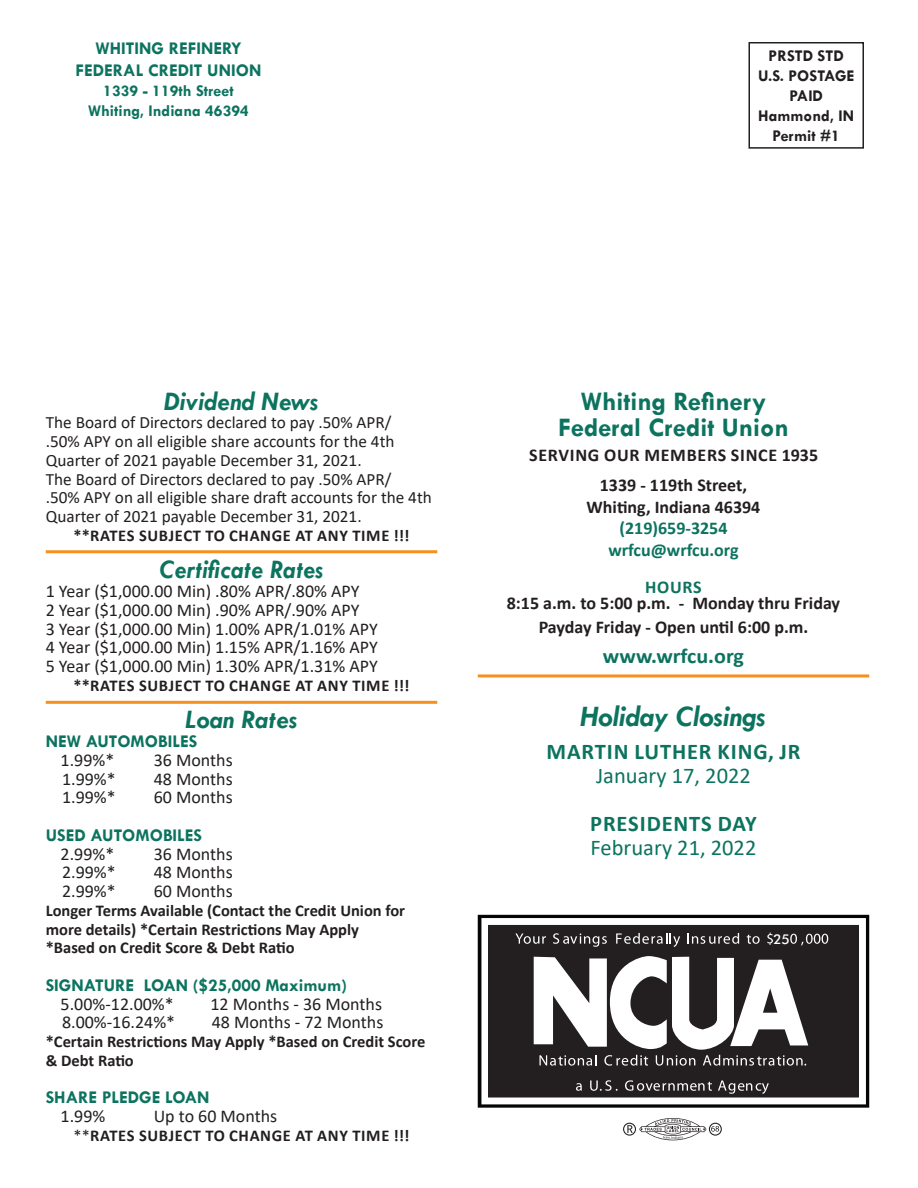
<style>
.page{position:relative;width:918px;height:1188px;background:#fff}
.page>*{position:absolute;margin:0;border:0;box-sizing:border-box;transform-origin:0 0}
.t1{font:italic 700 30px "Tw Cen";color:#0c735f}
.t2{font:700 27px "Tw Cen";color:#0c735f}
.t3{font:italic 700 27px "Tw Cen";color:#0c735f}
.t4{font:italic 700 27px "Tw Cen";color:#0c735f;scale:.95 1}
.t5{font:700 22.5px "Calibri";letter-spacing:.04em;color:#0c735f}
.t6{font:22.5px "Calibri";color:#0c735f}
.t7{font:700 21px "Calibri";color:#0c735f;scale:1.05 1}
.t8{font:18px "Calibri";color:#231f20}
.t9{font:700 18px "Tw Cen";color:#0c735f}
.t10{font:700 18px "Calibri";color:#231f20}
.t11{font:700 18px "Calibri";color:#0c735f}
.t12{font:700 18px "Calibri";letter-spacing:.04em;color:#231f20}
.t13{font:17.25px/18.8px "Calibri";color:#231f20}
.t14{font:700 16.5px/18.8px "Calibri";color:#231f20}
.t15{font:700 16.5px "Calibri";letter-spacing:.04em;color:#231f20}
.t16{font:700 16.5px "Tw Cen";color:#231f20}
.t17{font:700 16.5px "Tw Cen";color:#0c735f}
.t18{font:500 13.5px "Futura BT";color:#fff}
.s1{font-weight:400}
</style>
<div class="page">
<div style="left:748px;top:42px;width:116px;height:107px;border:2px solid #231f20"></div>
<hr style="left:478px;top:674px;width:391px;height:3px;background:#f6911e">
<svg style="left:478px;top:915px;width:391px;height:193px;fill:#231f20"></svg>
<svg style="left:576px;top:1083px;width:6px;height:8px"></svg>
<svg style="left:590px;top:1080px;width:28px;height:11px"></svg>
<svg style="left:625px;top:1080px;width:87px;height:11px"></svg>
<svg style="left:718px;top:1080px;width:51px;height:14px"></svg>
<svg style="left:515px;top:934px;width:31px;height:10px"></svg>
<svg style="left:553px;top:933px;width:54px;height:14px"></svg>
<svg style="left:616px;top:933px;width:64px;height:14px"></svg>
<svg style="left:687px;top:933px;width:52px;height:11px"></svg>
<svg style="left:747px;top:935px;width:13px;height:9px"></svg>
<svg style="left:767px;top:933px;width:6px;height:12px"></svg>
<svg style="left:790px;top:934px;width:38px;height:11px"></svg>
<svg style="left:534px;top:956px;width:274px;height:110px"></svg>
<svg style="left:623px;top:1118px;width:99px;height:22px"></svg>
<hr style="left:46px;top:550px;width:391px;height:3px;background:#f6911e">
<hr style="left:46px;top:701px;width:391px;height:3px;background:#f6911e">
<p class="t9" style="left:96px;top:38px;width:148px">WHITING REFINERY</p>
<p class="t9" style="left:76px;top:60px;width:187px">FEDERAL CREDIT UNION</p>
<p class="t17" style="left:103px;top:81px;width:132px">1339 - 119th Street</p>
<p class="t17" style="left:88px;top:100px;width:163px">Whiting, Indiana 46394</p>
<p class="t16" style="left:769px;top:46px;width:77px">PRSTD STD</p>
<p class="t16" style="left:758px;top:66px;width:98px">U.S. POSTAGE</p>
<p class="t16" style="left:789px;top:86px;width:35px">PAID</p>
<p class="t16" style="left:758px;top:106px;width:97px">Hammond, IN</p>
<p class="t16" style="left:773px;top:125px;width:69px">Permit #1</p>
<p class="t3" style="left:164px;top:385px;width:156px">Dividend News</p>
<p class="t13" style="left:46px;top:413px;width:347px">The Board of Directors declared to pay .50% APR/</p>
<p class="t13" style="left:46px;top:432px;width:350px">.50% APY on all eligible share accounts for the 4th</p>
<p class="t13" style="left:46px;top:450px;width:317px">Quarter of 2021 payable December 31, 2021.</p>
<p class="t13" style="left:46px;top:469px;width:347px">The Board of Directors declared to pay .50% APR/</p>
<p class="t13" style="left:46px;top:488px;width:388px">.50% APY on all eligible share draft accounts for the 4th<br>Quarter of 2021 payable December 31, 2021.</p>
<p class="t15" style="left:73px;top:524px;width:338px">**RATES SUBJECT TO CHANGE AT ANY TIME !!!</p>
<p class="t4" style="left:159px;top:554px;width:174px">Certificate Rates</p>
<p class="t8" style="left:46px;top:579px;width:315px">1 Year ($1,000.00 Min) .80% APR/.80% APY</p>
<p class="t8" style="left:46px;top:597px;width:315px">2 Year ($1,000.00 Min) .90% APR/.90% APY</p>
<p class="t8" style="left:46px;top:616px;width:334px">3 Year ($1,000.00 Min) 1.00% APR/1.01% APY</p>
<p class="t8" style="left:46px;top:635px;width:334px">4 Year ($1,000.00 Min) 1.15% APR/1.16% APY</p>
<p class="t8" style="left:46px;top:654px;width:334px">5 Year ($1,000.00 Min) 1.30% APR/1.31% APY</p>
<p class="t15" style="left:73px;top:674px;width:338px">**RATES SUBJECT TO CHANGE AT ANY TIME !!!</p>
<p class="t3" style="left:185px;top:704px;width:114px">Loan Rates</p>
<p class="t9" style="left:46px;top:731px;width:153px">NEW AUTOMOBILES</p>
<p class="t8" style="left:61px;top:747px;width:55px">1.99%*</p>
<p class="t8" style="left:154px;top:747px;width:81px">36 Months</p>
<p class="t8" style="left:62px;top:766px;width:55px">1.99%*</p>
<p class="t8" style="left:154px;top:766px;width:81px">48 Months</p>
<p class="t8" style="left:62px;top:785px;width:55px">1.99%*</p>
<p class="t8" style="left:154px;top:785px;width:81px">60 Months</p>
<p class="t9" style="left:46px;top:824px;width:158px">USED AUTOMOBILES</p>
<p class="t8" style="left:61px;top:841px;width:55px">2.99%*</p>
<p class="t8" style="left:154px;top:841px;width:81px">36 Months</p>
<p class="t8" style="left:62px;top:860px;width:55px">2.99%*</p>
<p class="t8" style="left:154px;top:860px;width:81px">48 Months</p>
<p class="t8" style="left:62px;top:879px;width:55px">2.99%*</p>
<p class="t8" style="left:154px;top:879px;width:81px">60 Months</p>
<p class="t14" style="left:46px;top:901px;width:361px">Longer Terms Available (Contact the Credit Union for more details) *Certain Restrictions May Apply</p>
<p class="t14" style="left:46px;top:938px;width:250px">*Based on Credit Score &amp; Debt Ratio</p>
<p class="t9" style="left:46px;top:974px;width:303px">SIGNATURE LOAN ($25,000 Maximum)</p>
<p class="t8" style="left:61px;top:991px;width:115px">5.00%-12.00%*</p>
<p class="t8" style="left:210px;top:991px;width:173px">12 Months - 36 Months</p>
<p class="t8" style="left:62px;top:1010px;width:115px">8.00%-16.24%*</p>
<p class="t8" style="left:212px;top:1010px;width:173px">48 Months - 72 Months</p>
<p class="t14" style="left:46px;top:1032px;width:381px">*Certain Restrictions May Apply *Based on Credit Score &amp; Debt Ratio</p>
<p class="t9" style="left:46px;top:1087px;width:165px">SHARE PLEDGE LOAN</p>
<p class="t8" style="left:61px;top:1104px;width:46px">1.99%</p>
<p class="t8" style="left:154px;top:1104px;width:125px">Up to 60 Months</p>
<p class="t15" style="left:73px;top:1124px;width:338px"><span class="s1">**</span>RATES SUBJECT TO CHANGE AT ANY TIME !!!</p>
<p class="t2" style="left:581px;top:385px;width:187px">Whiting Refinery</p>
<p class="t2" style="left:558px;top:411px;width:232px">Federal Credit Union</p>
<p class="t12" style="left:529px;top:442px;width:291px">SERVING OUR MEMBERS SINCE 1935</p>
<p class="t10" style="left:600px;top:472px;width:149px">1339 - 119th Street,</p>
<p class="t10" style="left:587px;top:494px;width:175px">Whiting, Indiana 46394</p>
<p class="t11" style="left:620px;top:516px;width:110px">(219)659-3254</p>
<p class="t11" style="left:608px;top:537px;width:132px">wrfcu@wrfcu.org</p>
<p class="t11" style="left:645px;top:574px;width:58px">HOURS</p>
<p class="t10" style="left:507px;top:590px;width:335px">8:15 a.m. to 5:00 p.m. - Monday thru Friday</p>
<p class="t10" style="left:539px;top:614px;width:271px">Payday Friday - Open until 6:00 p.m.</p>
<p class="t7" style="left:603px;top:641px;width:136px">www.wrfcu.org</p>
<p class="t1" style="left:581px;top:699px;width:187px">Holiday Closings</p>
<p class="t5" style="left:547px;top:736px;width:255px">MARTIN LUTHER KING, JR</p>
<p class="t6" style="left:596px;top:760px;width:156px">January 17, 2022</p>
<p class="t5" style="left:590px;top:808px;width:168px">PRESIDENTS DAY</p>
<p class="t6" style="left:591px;top:832px;width:167px">February 21, 2022</p>
<p class="t18" style="left:773px;top:931px;width:18px">25</p>
</div>
